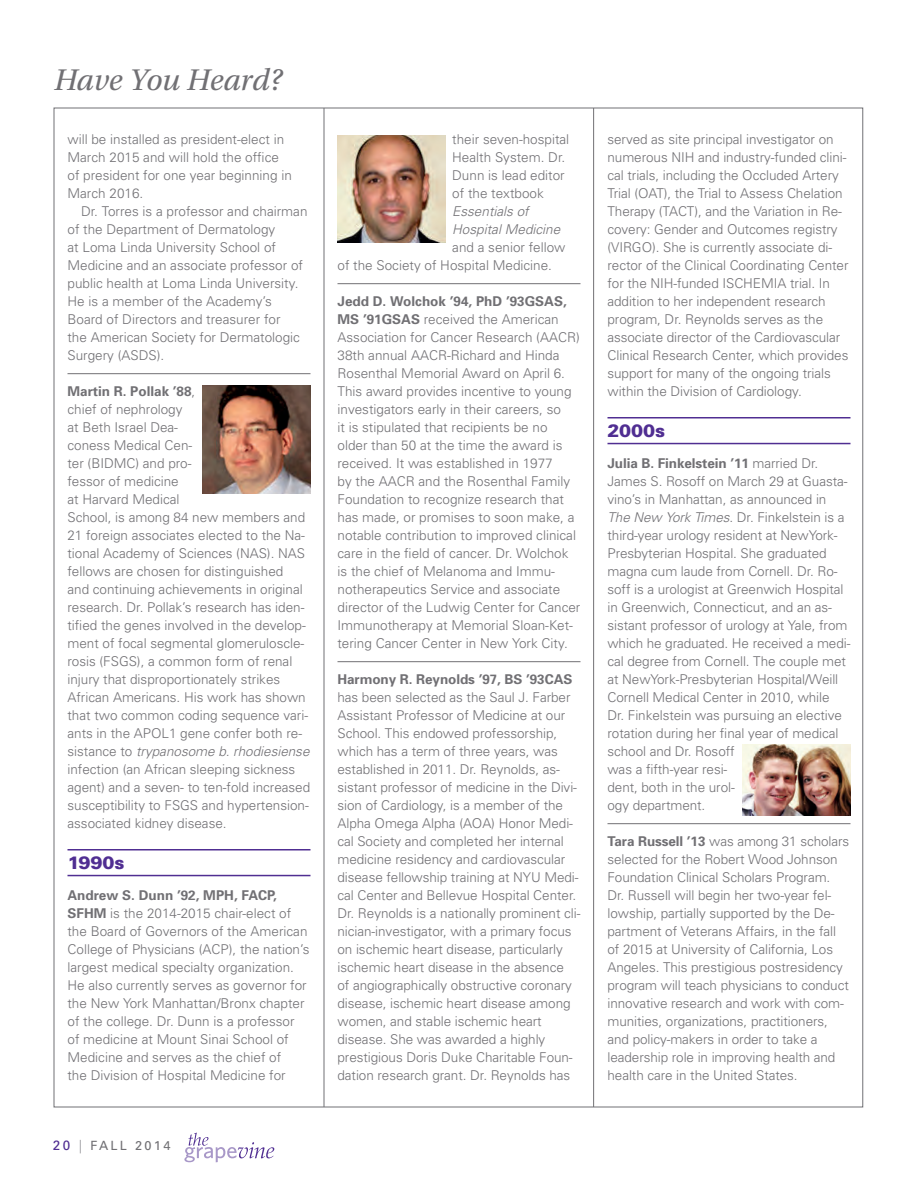
<style>
.page{position:relative;width:918px;height:1188px;background:#fff}
.page>*{position:absolute;margin:0;border:0;box-sizing:border-box;transform-origin:0 0}
.t1{font:italic 31.5px "Utopia Std";letter-spacing:-.005em;color:#717074}
.Year_HaveYouHeard{font:900 18px "Univers";color:#502e92}
.t2{font:300 13.5px/18px "Univers";letter-spacing:-.005em;color:#717074}
.t3{font:italic 300 13.5px "Univers";color:#717074}
.t4{font:12.75px "Univers";letter-spacing:.18em;color:#717074}
.s1{font-weight:700}
.s2{font-style:italic}
.s3{font-size:13.5px;color:#502e92}
.s4{font-size:13.5px;color:#a0a0a4}
</style>
<div class="page">
<hr style="left:324px;top:108px;width:1px;height:999px;background:#717074">
<hr style="left:593px;top:108px;width:1px;height:999px;background:#717074">
<hr style="left:68px;top:373px;width:242px;height:1px;background:#717074">
<hr style="left:68px;top:849px;width:242px;height:1px;background:#502e92">
<hr style="left:68px;top:875px;width:242px;height:1px;background:#502e92">
<hr style="left:338px;top:283px;width:242px;height:1px;background:#717074">
<hr style="left:338px;top:661px;width:242px;height:1px;background:#717074">
<hr style="left:608px;top:417px;width:242px;height:1px;background:#502e92">
<hr style="left:608px;top:443px;width:242px;height:1px;background:#502e92">
<hr style="left:608px;top:823px;width:242px;height:1px;background:#717074">
<img style="left:338px;top:135px;width:108px;height:108px">
<img style="left:742px;top:745px;width:108px;height:70px">
<svg style="left:184px;top:1133px;width:90px;height:29px"></svg>
<img style="left:202px;top:386px;width:108px;height:108px">
<p class="t1" style="left:54px;top:63px;width:230px">Have You Heard?</p>
<p class="t2" style="left:68px;top:130px;width:226px">will be installed as president-elect in<br>March 2015 and will hold the office of president for one year beginning in<br>March 2016.</p>
<p class="t2" style="left:68px;top:202px;width:242px;text-indent:14px">Dr. Torres is a professor and chairman of the Department of Dermatology<br>at Loma Linda University School of Medicine and an associate professor of public health at Loma Linda University.<br>He is a member of the Academy’s Board of Directors and treasurer for<br>the American Society for Dermatologic Surgery (ASDS).</p>
<p class="t2" style="left:68px;top:382px;width:244px"><span class="s1">Martin R. Pollak ’88</span>,<br>chief of nephrology<br>at Beth Israel Dea-<br>coness Medical Cen-<br>ter (BIDMC) and pro-<br>fessor of medicine<br>at Harvard Medical<br>School, is among 84 new members and 21 foreign associates elected to the Na&shy;tional Academy of Sciences (NAS). NAS fellows are chosen for distinguished<br>and continuing achievements in original research. Dr. Pollak’s research has iden&shy;tified the genes involved in the develop&shy;ment of focal segmental glomeruloscle&shy;rosis (FSGS), a common form of renal injury that disproportionately strikes African Americans. His work has shown that two common coding sequence vari&shy;ants in the APOL1 gene confer both re&shy;sistance to <span class="s2">trypanosome b. rhodiesiense </span>infection (an African sleeping sickness agent) and a seven- to ten-fold increased susceptibility to FSGS and hypertension&shy;associated kidney disease.</p>
<p class="Year_HaveYouHeard" style="left:68px;top:851px;width:59px">1990s</p>
<p class="t2" style="left:68px;top:886px;width:244px"><span class="s1">Andrew S. Dunn ’92, MPH, FACP, SFHM</span> is the 2014-2015 chair-elect of the Board of Governors of the American College of Physicians (ACP), the nation’s largest medical specialty organization.<br>He also currently serves as governor for the New York Manhattan/Bronx chapter of the college. Dr. Dunn is a professor of medicine at Mount Sinai School of Medicine and serves as the chief of<br>the Division of Hospital Medicine for</p>
<p class="t4" style="left:53px;top:1138px;width:119px"><span class="s3">20</span> <span class="s4">|</span> FALL 2014</p>
<p class="t2" style="left:452px;top:130px;width:119px">their seven-hospital</p>
<p class="t2" style="left:452px;top:148px;width:115px">Health System. Dr.</p>
<p class="t2" style="left:452px;top:166px;width:114px">Dunn is lead editor</p>
<p class="t2" style="left:452px;top:184px;width:93px">of the textbook</p>
<p class="t3" style="left:452px;top:203px;width:78px">Essentials of</p>
<p class="t3" style="left:452px;top:221px;width:110px">Hospital Medicine</p>
<p class="t2" style="left:452px;top:238px;width:115px">and a senior fellow</p>
<p class="t2" style="left:338px;top:256px;width:216px">of the Society of Hospital Medicine.</p>
<p class="t2" style="left:338px;top:292px;width:244px"><span class="s1">Jedd D. Wolchok ’94, PhD ’93GSAS, MS ’91GSAS</span> received the American Association for Cancer Research (AACR)<br>38th annual AACR-Richard and Hinda Rosenthal Memorial Award on April 6.<br>This award provides incentive to young investigators early in their careers, so<br>it is stipulated that recipients be no older than 50 at the time the award is received. It was established in 1977<br>by the AACR and the Rosenthal Family Foundation to recognize research that has made, or promises to soon make, a notable contribution to improved clinical care in the field of cancer. Dr. Wolchok is the chief of Melanoma and Immu&shy;notherapeutics Service and associate director of the Ludwig Center for Cancer Immunotherapy at Memorial Sloan-Ket&shy;tering Cancer Center in New York City.</p>
<p class="t2" style="left:338px;top:670px;width:244px"><span class="s1">Harmony R. Reynolds ’97, BS ’93CAS </span>has been selected as the Saul J. Farber Assistant Professor of Medicine at our School. This endowed professorship, which has a term of three years, was established in 2011. Dr. Reynolds, as&shy;sistant professor of medicine in the Divi&shy;sion of Cardiology, is a member of the Alpha Omega Alpha (AOA) Honor Medi&shy;cal Society and completed her internal medicine residency and cardiovascular disease fellowship training at NYU Medi&shy;cal Center and Bellevue Hospital Center.<br>Dr. Reynolds is a nationally prominent cli&shy;nician-investigator, with a primary focus on ischemic heart disease, particularly ischemic heart disease in the absence<br>of angiographically obstructive coronary disease, ischemic heart disease among women, and stable ischemic heart disease. She was awarded a highly prestigious Doris Duke Charitable Foun&shy;dation research grant. Dr. Reynolds has</p>
<p class="t2" style="left:608px;top:130px;width:243px">served as site principal investigator on numerous NIH and industry-funded clini&shy;cal trials, including the Occluded Artery Trial (OAT), the Trial to Assess Chelation Therapy (TACT), and the Variation in Re&shy;covery: Gender and Outcomes registry (VIRGO). She is currently associate di&shy;rector of the Clinical Coordinating Center for the NIH-funded ISCHEMIA trial. In addition to her independent research program, Dr. Reynolds serves as the associate director of the Cardiovascular Clinical Research Center, which provides support for many of the ongoing trials within the Division of Cardiology.</p>
<p class="Year_HaveYouHeard" style="left:608px;top:419px;width:59px">2000s</p>
<p class="t2" style="left:608px;top:454px;width:244px"><span class="s1">Julia B. Finkelstein ’11</span> married Dr.<br>James S. Rosoff on March 29 at Guasta&shy;vino’s in Manhattan, as announced in <span class="s2">The New York Times</span>. Dr. Finkelstein is a third-year urology resident at NewYork-Presbyterian Hospital. She graduated magna cum laude from Cornell. Dr. Ro&shy;soff is a urologist at Greenwich Hospital in Greenwich, Connecticut, and an as&shy;sistant professor of urology at Yale, from which he graduated. He received a medi&shy;cal degree from Cornell. The couple met at NewYork-Presbyterian Hospital/Weill Cornell Medical Center in 2010, while<br>Dr. Finkelstein was pursuing an elective rotation during her final year of medical school and Dr. Rosoff<br>was a fifth-year resi-<br>dent, both in the urol-<br>ogy department.</p>
<p class="t2" style="left:608px;top:832px;width:243px"><span class="s1">Tara Russell ’13</span> was among 31 scholars selected for the Robert Wood Johnson Foundation Clinical Scholars Program.<br>Dr. Russell will begin her two-year fel&shy;lowship, partially supported by the De&shy;partment of Veterans Affairs, in the fall of 2015 at University of California, Los Angeles. This prestigious postresidency program will teach physicians to conduct innovative research and work with com&shy;munities, organizations, practitioners, and policy-makers in order to take a leadership role in improving health and health care in the United States.</p>
</div>
